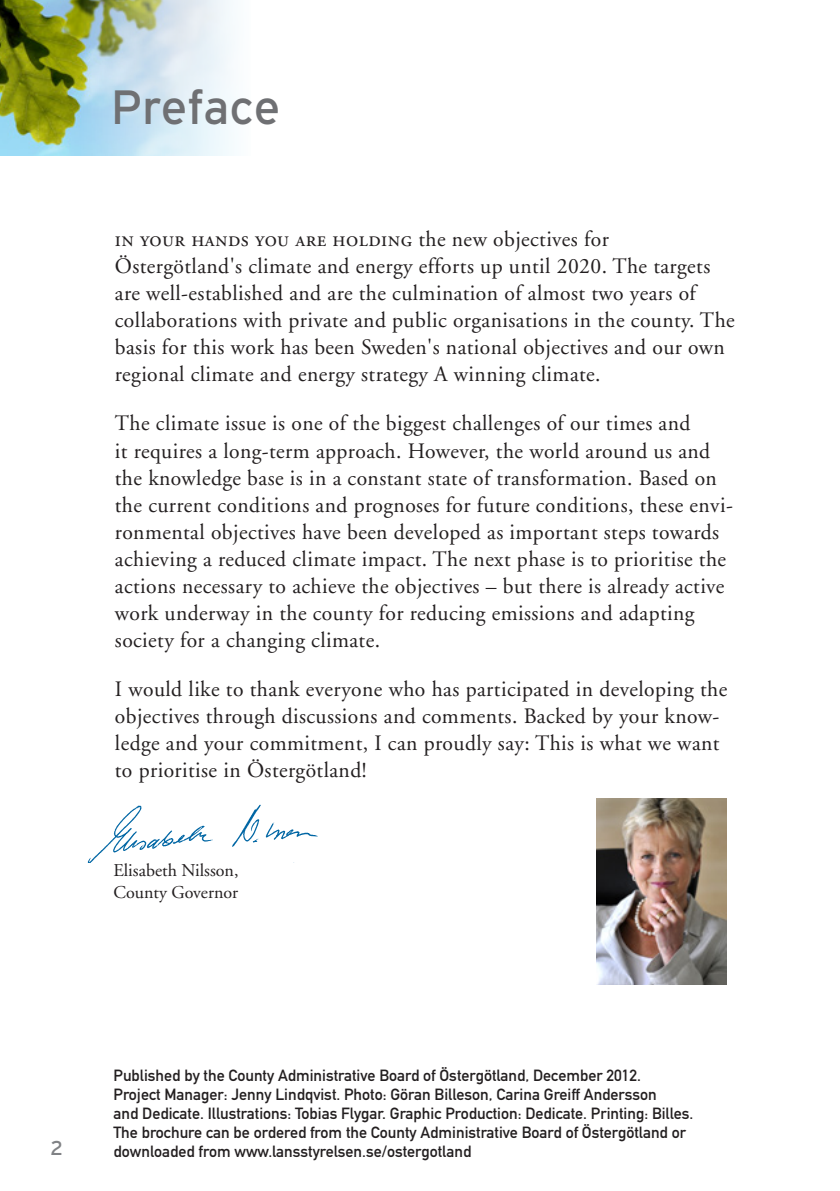
<style>
.page{position:relative;width:840px;height:1191px;background:#fff}
.page>*{position:absolute;margin:0;border:0;box-sizing:border-box;transform-origin:0 0}
.t1{font:48px "Interstate";letter-spacing:-.01em;color:#6f7073}
.t2{font:22px/27px "Adobe Garamond";letter-spacing:.02em;color:#231f20}
.t3{font:22px "Adobe Garamond Exp";letter-spacing:.02em;color:#231f20}
.t4{font:20px "Interstate";color:#808285}
.t5{font:18px/22px "Adobe Garamond";color:#231f20}
.t6{font:16px/19.2px "DIN Mittelschrift Alternate";color:#231f20}
.s1{font-family:"Adobe Garamond"}
</style>
<div class="page">
<img style="left:0;top:0;width:233px;height:156px">
<img style="left:87px;top:804px;width:231px;height:58px">
<img style="left:596px;top:798px;width:130px;height:187px">
<h1 class="t1" style="left:111px;top:80px;width:171px">Preface</h1>
<p class="t3" style="left:115px;top:230px;width:495px">in your hands you are holding <span class="s1">the new objectives for</span></p>
<p class="t2" style="left:115px;top:253px;width:621px">Östergötland's climate and energy efforts up until 2020. The targets are well-established and are the culmination of almost two years of collaborations with private and public organisations in the county. The basis for this work has been Sweden's national objectives and our own regional climate and energy strategy A winning climate.</p>
<p class="t2" style="left:115px;top:410px;width:619px">The climate issue is one of the biggest challenges of our times and<br>it requires a long-term approach. However, the world around us and the knowledge base is in a constant state of transformation. Based on the current conditions and prognoses for future conditions, these envi&shy;ronmental objectives have been developed as important steps towards achieving a reduced climate impact. The next phase is to prioritise the actions necessary to achieve the objectives – but there is already active work underway in the county for reducing emissions and adapting society for a changing climate.</p>
<p class="t2" style="left:115px;top:676px;width:613px">I would like to thank everyone who has participated in developing the objectives through discussions and comments. Backed by your know&shy;ledge and your commitment, I can proudly say: This is what we want to prioritise in Östergötland!</p>
<p class="t5" style="left:113px;top:859px;width:126px">Elisabeth Nilsson,<br>County Governor</p>
<p class="t4" style="left:50px;top:1136px;width:14px">2</p>
<p class="t6" style="left:113px;top:1065px;width:581px">Published by the County Administrative Board of Östergötland, December 2012.<br>Project Manager: Jenny Lindqvist. Photo: Göran Billeson, Carina Greiff Andersson<br>and Dedicate. Illustrations: Tobias Flygar. Graphic Production: Dedicate. Printing: Billes.<br>The brochure can be ordered from the County Administrative Board of Östergötland or downloaded from www.lansstyrelsen.se/ostergotland</p>
</div>
